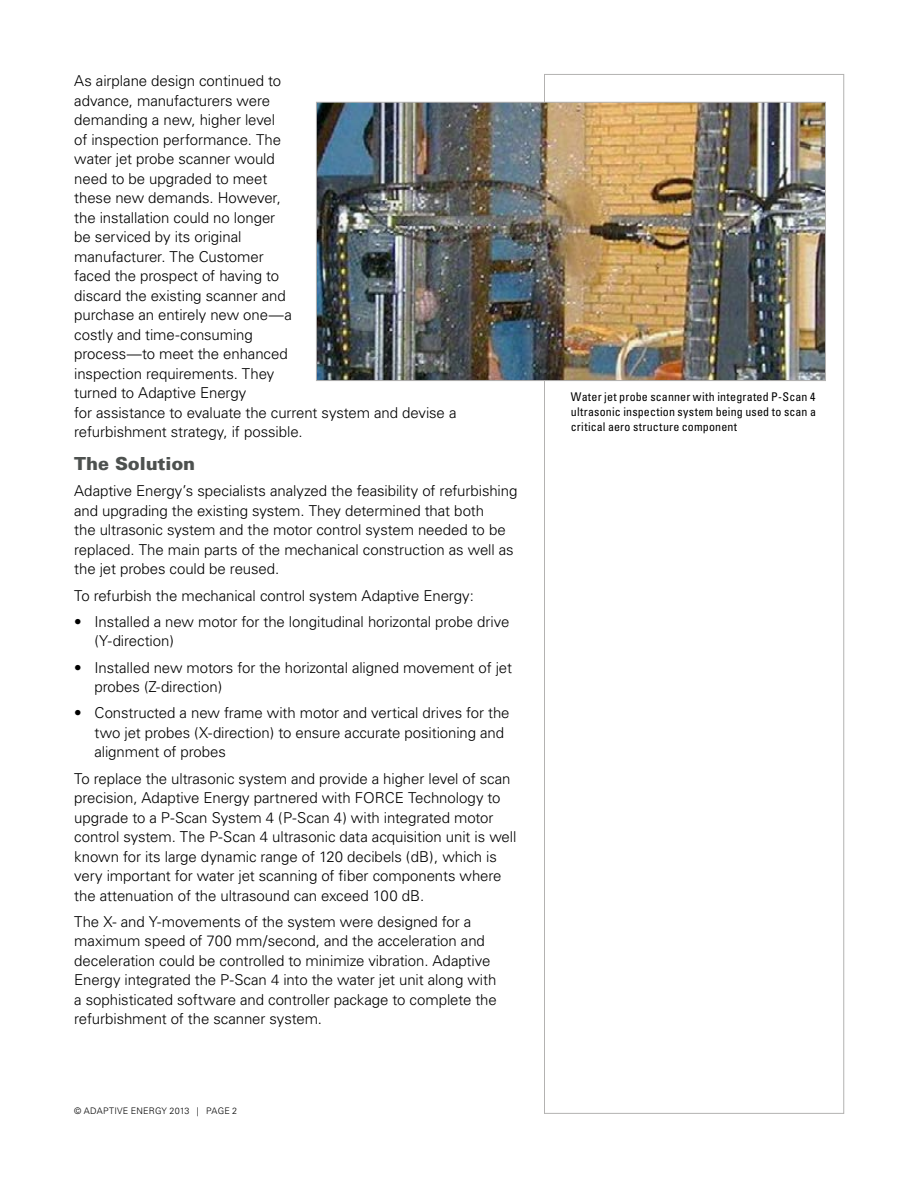
<style>
.page{position:relative;width:918px;height:1188px;background:#fff}
.page>*{position:absolute;margin:0;border:0;box-sizing:border-box;transform-origin:0 0}
.t1{font:900 18px "Univers";letter-spacing:-.005em;color:#4d514f}
.t2{font:300 15px/19.5px "Univers";letter-spacing:-.005em;color:#000}
.t3{font:condensed 12px/15px "Univers";letter-spacing:.01em;color:#000;text-align:justify}
.t4{font:300 9px "Univers";letter-spacing:.02em;color:#000}
</style>
<div class="page">
<img style="left:318px;top:104px;width:506px;height:275px">
<div style="left:316px;top:102px;width:510px;height:279px;border:1px solid #b3b2b1"></div>
<p class="t2" style="left:74px;top:71px;width:384px">As airplane design continued to<br>advance, manufacturers were<br>demanding a new, higher level<br>of inspection performance. The<br>water jet probe scanner would<br>need to be upgraded to meet<br>these new demands. However,<br>the installation could no longer<br>be serviced by its original<br>manufacturer. The Customer<br>faced the prospect of having to<br>discard the existing scanner and<br>purchase an entirely new one—a<br>costly and time-consuming<br>process—to meet the enhanced<br>inspection requirements. They<br>turned to Adaptive Energy<br>for assistance to evaluate the current system and devise a refurbishment strategy, if possible.</p>
<p class="t1" style="left:74px;top:453px;width:123px">The Solution</p>
<p class="t2" style="left:74px;top:481px;width:445px">Adaptive Energy’s specialists analyzed the feasibility of refurbishing and upgrading the existing system. They determined that both<br>the ultrasonic system and the motor control system needed to be replaced. The main parts of the mechanical construction as well as the jet probes could be reused.</p>
<p class="t2" style="left:74px;top:586px;width:401px">To refurbish the mechanical control system Adaptive Energy:</p>
<p class="t2" style="left:94px;top:612px;width:416px;text-indent:-20px">• Installed a new motor for the longitudinal horizontal probe drive (Y-direction)</p>
<p class="t2" style="left:94px;top:658px;width:419px;text-indent:-20px">• Installed new motors for the horizontal aligned movement of jet probes (Z-direction)</p>
<p class="t2" style="left:94px;top:703px;width:417px;text-indent:-20px">• Constructed a new frame with motor and vertical drives for the two jet probes (X-direction) to ensure accurate positioning and alignment of probes</p>
<p class="t2" style="left:74px;top:769px;width:444px">To replace the ultrasonic system and provide a higher level of scan precision, Adaptive Energy partnered with FORCE Technology to upgrade to a P-Scan System 4 (P-Scan 4) with integrated motor control system. The P-Scan 4 ultrasonic data acquisition unit is well known for its large dynamic range of 120 decibels (dB), which is very important for water jet scanning of fiber components where the attenuation of the ultrasound can exceed 100 dB.</p>
<p class="t2" style="left:74px;top:912px;width:424px">The X- and Y-movements of the system were designed for a maximum speed of 700 mm/second, and the acceleration and deceleration could be controlled to minimize vibration. Adaptive Energy integrated the P-Scan 4 into the water jet unit along with a sophisticated software and controller package to complete the refurbishment of the scanner system.</p>
<p class="t4" style="left:74px;top:1106px;width:165px">© ADAPTIVE ENERGY 2013 | PAGE 2</p>
<p class="t3" style="left:571px;top:389px;width:247px">Water jet probe scanner with integrated P-Scan 4 ultrasonic inspection system being used to scan a critical aero structure component</p>
</div>
